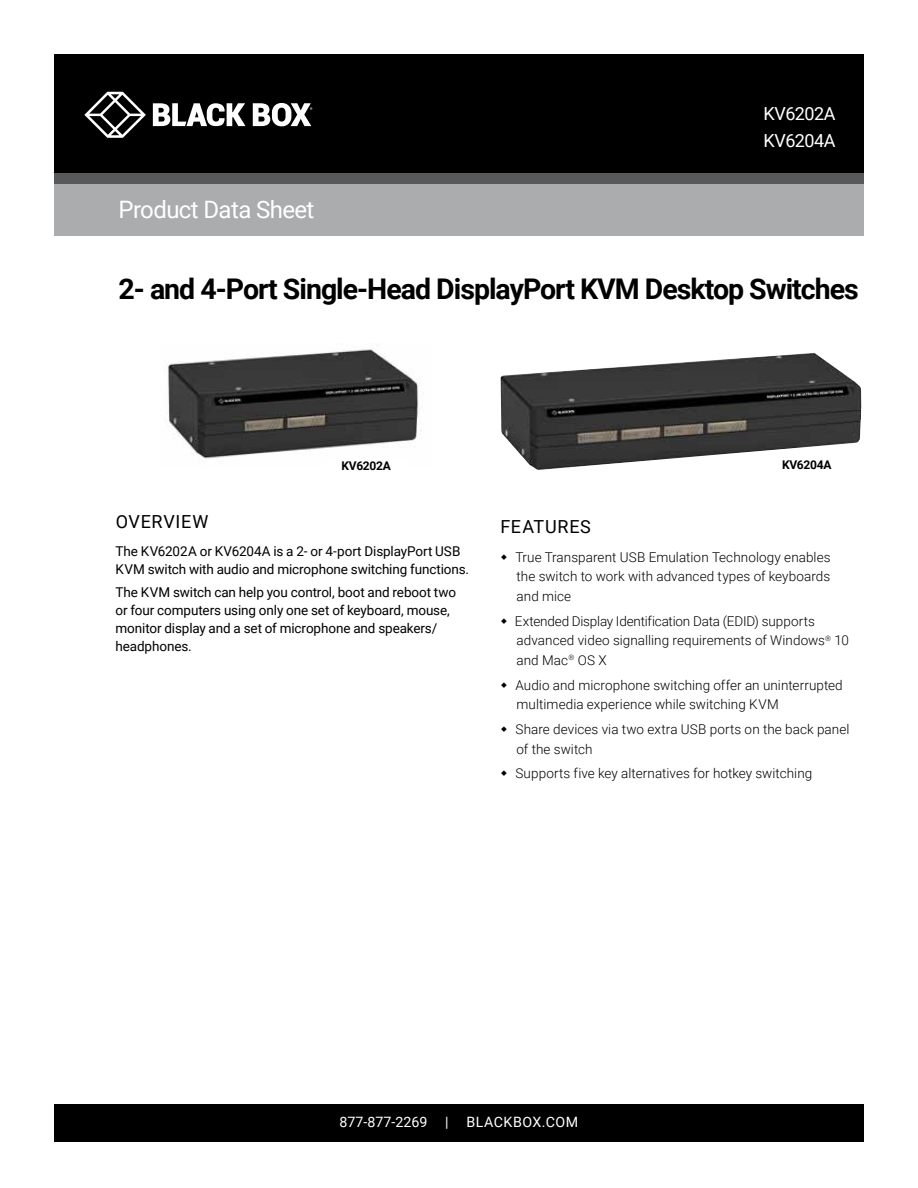
<style>
.page{position:relative;width:918px;height:1188px;background:#fff}
.page>*{position:absolute;margin:0;border:0;box-sizing:border-box;transform-origin:0 0}
.t1{font:700 28.5px "Roboto";letter-spacing:-.035em;color:#000}
.t2{font:24px "Roboto";letter-spacing:-.025em;color:#fff}
.t3{font:18px "Roboto";letter-spacing:.04em;color:#000}
.t4{font:18px/27px "Roboto";letter-spacing:-.025em;color:#fff}
.t5{font:14.25px "Roboto";color:#fff}
.t6{font:14.25px "Roboto";letter-spacing:.025em;color:#fff}
.t7{font:300 13.5px/19.5px "Roboto";letter-spacing:.005em;color:#000}
.t8{font:13.5px/18px "Roboto";letter-spacing:-.01em;color:#000}
.t9{font:700 12px "Roboto";letter-spacing:-.025em;color:#000}
</style>
<div class="page">
<div style="left:54px;top:54px;width:810px;height:122px;background:#000"></div>
<div style="left:54px;top:173px;width:810px;height:62px;background:#58595b"></div>
<div style="left:54px;top:1104px;width:810px;height:37px;background:#000"></div>
<div style="left:54px;top:184px;width:810px;height:52px;background:#aaacae"></div>
<svg style="left:84px;top:92px;width:62px;height:46px"></svg>
<svg style="left:153px;top:103px;width:93px;height:23px"></svg>
<svg style="left:253px;top:103px;width:59px;height:23px"></svg>
<img style="left:165px;top:349px;width:256px;height:110px">
<img style="left:501px;top:353px;width:360px;height:117px">
<div style="left:765px;top:460px;width:84px;height:17px;background:#fff"></div>
<h2 class="t2" style="left:118px;top:192px;width:198px">Product Data Sheet</h2>
<h3 class="t4" style="left:764px;top:99px;width:74px">KV6202A<br>KV6204A</h3>
<h1 class="t1" style="left:118px;top:269px;width:742px">2- and 4-Port Single-Head DisplayPort KVM Desktop Switches</h1>
<p class="t9" style="left:341px;top:457px;width:51px">KV6202A</p>
<p class="t9" style="left:782px;top:457px;width:51px">KV6204A</p>
<h3 class="t3" style="left:116px;top:509px;width:94px">OVERVIEW</h3>
<p class="t8" style="left:116px;top:542px;width:355px">The KV6202A or KV6204A is a 2- or 4-port DisplayPort USB<br>KVM switch with audio and microphone switching functions.</p>
<p class="t8" style="left:116px;top:583px;width:342px">The KVM switch can help you control, boot and reboot two or four computers using only one set of keyboard, mouse, monitor display and a set of microphone and speakers/ headphones.</p>
<h3 class="t3" style="left:500px;top:514px;width:92px">FEATURES</h3>
<p class="t7" style="left:515px;top:547px;width:317px;text-align:justify">True Transparent USB Emulation Technology enables the switch to work with advanced types of keyboards and mice</p>
<p class="t7" style="left:515px;top:611px;width:336px">Extended Display Identification Data (EDID) supports advanced video signalling requirements of Windows<sup>®</sup> 10 and Mac<sup>®</sup> OS X</p>
<p class="t7" style="left:515px;top:675px;width:329px">Audio and microphone switching offer an uninterrupted multimedia experience while switching KVM</p>
<p class="t7" style="left:515px;top:719px;width:336px">Share devices via two extra USB ports on the back panel of the switch</p>
<p class="t7" style="left:515px;top:763px;width:298px">Supports five key alternatives for hotkey switching</p>
<p class="t5" style="left:340px;top:1112px;width:111px">877-877-2269 |</p>
<p class="t6" style="left:466px;top:1112px;width:113px">BLACKBOX.COM</p>
</div>
